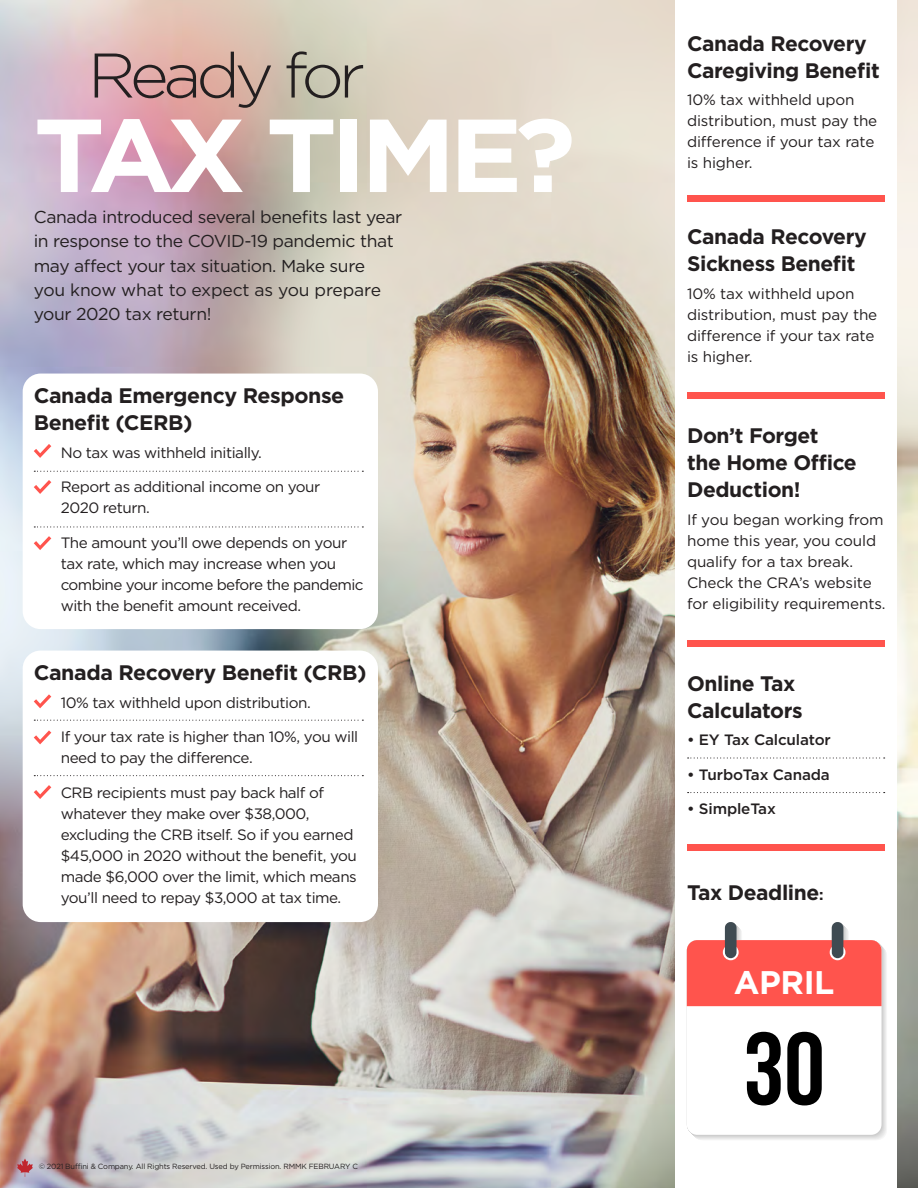
<style>
.page{position:relative;width:918px;height:1188px;background:#fff}
.page>*{position:absolute;margin:0;border:0;box-sizing:border-box;transform-origin:0 0}
.t1{font:700 103.5px "Gotham";letter-spacing:-.06em;color:#fff;scale:1.06 1}
.t2{font:700 102.9px "Bebas Neue";color:#000}
.t3{font:300 62.85px "Gotham";letter-spacing:-.08em;color:#231f20;scale:1.06 1}
.t4{font:700 32.7px "Gotham";letter-spacing:-.015em;color:#fff}
.t5{font:700 21px/27px "Gotham";letter-spacing:-.02em;color:#231f20}
.t6{font:17.25px/24.5px "Gotham";letter-spacing:-.02em;color:#231f20}
.t7{font:15px/21px "Gotham";letter-spacing:-.03em;color:#231f20}
.t8{font:15px/21px "Gotham";letter-spacing:-.01em;color:#231f20}
.t9{font:500 15px "Gotham";letter-spacing:-.01em;color:#231f20}
.t10{font:7.5px "Gotham";letter-spacing:-.02em;color:#231f20}
.s1{font-size:15px}
</style>
<div class="page">
<img style="left:0;top:0;width:918px;height:1188px">
<div style="left:23px;top:374px;width:355px;height:255px;background:#fff;border-radius:18px"></div>
<div style="left:23px;top:651px;width:355px;height:271px;background:#fff;border-radius:18px"></div>
<div style="left:675px;top:0;width:221px;height:1188px;background:#fff"></div>
<svg style="left:34px;top:471px;width:329px;height:1px"></svg>
<svg style="left:688px;top:757px;width:197px;height:2px"></svg>
<svg style="left:688px;top:792px;width:197px;height:1px"></svg>
<svg style="left:34px;top:720px;width:329px;height:1px"></svg>
<svg style="left:34px;top:526px;width:329px;height:1px"></svg>
<svg style="left:34px;top:775px;width:329px;height:1px"></svg>
<div style="left:687px;top:195px;width:197px;height:7px;background:#ff544d"></div>
<div style="left:687px;top:392px;width:197px;height:7px;background:#ff544d"></div>
<div style="left:687px;top:640px;width:197px;height:7px;background:#ff544d"></div>
<div style="left:687px;top:845px;width:197px;height:6px;background:#ff544d"></div>
<svg style="left:34px;top:444px;width:17px;height:14px"></svg>
<svg style="left:34px;top:694px;width:17px;height:14px"></svg>
<svg style="left:34px;top:480px;width:17px;height:14px"></svg>
<svg style="left:34px;top:730px;width:17px;height:14px"></svg>
<svg style="left:34px;top:536px;width:17px;height:14px"></svg>
<svg style="left:34px;top:785px;width:17px;height:14px"></svg>
<svg style="left:687px;top:922px;width:199px;height:218px"></svg>
<svg style="left:830px;top:944px;width:15px;height:16px"></svg>
<div style="left:832px;top:922px;width:11px;height:36px;background:#3f4b52;border-radius:6px"></div>
<svg style="left:723px;top:944px;width:16px;height:16px"></svg>
<div style="left:725px;top:922px;width:12px;height:36px;background:#3f4b52;border-radius:6px"></div>
<svg style="left:17px;top:1159px;width:16px;height:18px"></svg>
<p class="t3" style="left:88px;top:36px;width:263px">Ready for</p>
<p class="t1" style="left:34px;top:87px;width:513px">TAX TIME?</p>
<p class="t6" style="left:34px;top:204px;width:370px">Canada introduced several benefits last year in response to the COVID-19 pandemic that may affect your tax situation. Make sure<br>you know what to expect as you prepare your 2020 tax return!</p>
<p class="t5" style="left:34px;top:382px;width:312px">Canada Emergency Response<br>Benefit (CERB)</p>
<p class="t7" style="left:61px;top:442px;width:202px">No tax was withheld initially.</p>
<p class="t7" style="left:61px;top:476px;width:261px">Report as additional income on your<br>2020 return.</p>
<p class="t7" style="left:61px;top:532px;width:304px">The amount you’ll owe depends on your tax rate, which may increase when you combine your income before the pandemic with the benefit amount received.</p>
<p class="t5" style="left:34px;top:659px;width:335px">Canada Recovery Benefit (CRB)</p>
<p class="t7" style="left:61px;top:692px;width:252px">10% tax withheld upon distribution.</p>
<p class="t7" style="left:61px;top:726px;width:299px">If your tax rate is higher than 10%, you will need to pay the difference.</p>
<p class="t7" style="left:61px;top:782px;width:298px">CRB recipients must pay back half of whatever they make over $38,000, excluding the CRB itself. So if you earned $45,000 in 2020 without the benefit, you made $6,000 over the limit, which means you’ll need to repay $3,000 at tax time.</p>
<p class="t10" style="left:39px;top:1162px;width:321px">© 2021 Buffini &amp; Company. All Rights Reserved. Used by Permission. RMMK FEBRUARY C</p>
<p class="t5" style="left:687px;top:29px;width:194px">Canada Recovery<br>Caregiving Benefit</p>
<p class="t8" style="left:687px;top:89px;width:192px">10% tax withheld upon distribution, must pay the difference if your tax rate is higher.</p>
<p class="t5" style="left:687px;top:223px;width:181px">Canada Recovery<br>Sickness Benefit</p>
<p class="t8" style="left:687px;top:283px;width:192px">10% tax withheld upon distribution, must pay the difference if your tax rate is higher.</p>
<p class="t5" style="left:687px;top:422px;width:171px">Don’t Forget the Home Office<br>Deduction!</p>
<p class="t8" style="left:687px;top:509px;width:200px">If you began working from home this year, you could qualify for a tax break.<br>Check the CRA’s website for eligibility requirements.</p>
<p class="t5" style="left:687px;top:670px;width:117px">Online Tax<br>Calculators</p>
<p class="t9" style="left:687px;top:730px;width:145px">• EY Tax Calculator</p>
<p class="t9" style="left:687px;top:765px;width:144px">• TurboTax Canada</p>
<p class="t9" style="left:687px;top:799px;width:90px">• SimpleTax</p>
<p class="t5" style="left:687px;top:879px;width:138px">Tax Deadline<span class="s1">:</span></p>
<p class="t4" style="left:734px;top:961px;width:102px">APRIL</p>
<p class="t2" style="left:743px;top:1013px;width:83px">30</p>
</div>
